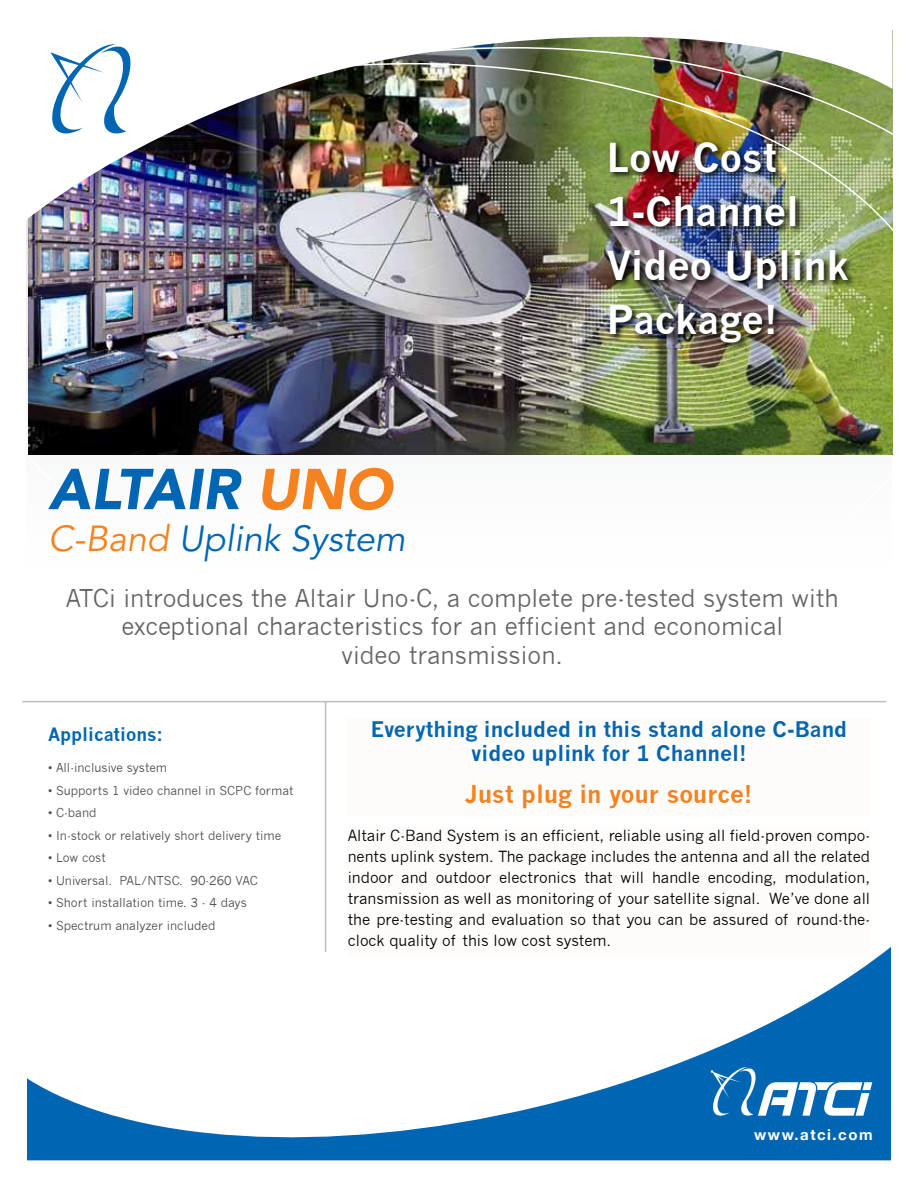
<style>
.page{position:relative;width:918px;height:1188px;background:#fff}
.page>*{position:absolute;margin:0;border:0;box-sizing:border-box;transform-origin:0 0}
.t1{font:italic 900 57px "Avenir";color:#0066b3}
.t2{font:700 39px/54px "News Gothic";color:#fff}
.t3{font:italic 36px "Avenir";color:#0066b3}
.t4{font:24px/28.8px "News Gothic";color:#636466;text-align:center}
.t5{font:700 24px "News Gothic";color:#f58220}
.t6{font:700 21px/24px "News Gothic";color:#0066b3;text-align:center}
.t7{font:700 18px "News Gothic";color:#0066b3}
.t8{font:15px/21px "News Gothic";color:#000;text-align:justify}
.t9{font:700 15px "Helvetica Neue";letter-spacing:.1em;color:#fff}
.t10{font:12px "News Gothic";color:#4d4d4f}
.s1{color:#f58220}
</style>
<div class="page">
<svg style="left:27px;top:947px;width:864px;height:213px"></svg>
<svg style="left:710px;top:1067px;width:162px;height:50px"></svg>
<hr style="left:325px;top:702px;width:1px;height:250px;background:#bcbec0">
<hr style="left:22px;top:701px;width:864px;height:1px;background:#bcbec0">
<img style="left:26px;top:47px;width:867px;height:408px">
<img style="left:26px;top:36px;width:866px;height:184px">
<svg style="left:47px;top:43px;width:84px;height:92px"></svg>
<div style="left:348px;top:827px;width:522px;height:130px;background:#fdfcfa"></div>
<div style="left:348px;top:719px;width:522px;height:97px;background:#fdfcfa"></div>
<h1 class="t1" style="left:48px;top:455px;width:346px">ALTAIR <span class="s1">UNO</span></h1>
<h3 class="t3" style="left:48px;top:518px;width:359px"><span class="s1">C-Band</span> Uplink System</h3>
<h2 class="t2" style="left:607px;top:130px;width:244px">Low Cost<br>1-Channel<br>Video Uplink<br>Package!</h2>
<h3 class="t4" style="left:66px;top:584px;width:775px">ATCi introduces the Altair Uno-C, a complete pre-tested system with exceptional characteristics for an efficient and economical<br>video transmission.</h3>
<p class="t7" style="left:48px;top:723px;width:117px">Applications:</p>
<p class="t10" style="left:48px;top:761px;width:121px">• All-inclusive system</p>
<p class="t10" style="left:48px;top:783px;width:247px">• Supports 1 video channel in SCPC format</p>
<p class="t10" style="left:48px;top:806px;width:50px">• C-band</p>
<p class="t10" style="left:48px;top:828px;width:235px">• In-stock or relatively short delivery time</p>
<p class="t10" style="left:48px;top:851px;width:59px">• Low cost</p>
<p class="t10" style="left:48px;top:873px;width:212px">• Universal. PAL/NTSC. 90-260 VAC</p>
<p class="t10" style="left:48px;top:896px;width:200px">• Short installation time. 3 - 4 days</p>
<p class="t10" style="left:48px;top:918px;width:169px">• Spectrum analyzer included</p>
<h3 class="t6" style="left:371px;top:717px;width:478px">Everything included in this stand alone C-Band video uplink for 1 Channel!</h3>
<h3 class="t5" style="left:465px;top:780px;width:289px">Just plug in your source!</h3>
<p class="t8" style="left:348px;top:825px;width:524px">Altair C-Band System is an efficient, reliable using all field-proven compo&shy;nents uplink system. The package includes the antenna and all the related indoor and outdoor electronics that will handle encoding, modulation, transmission as well as monitoring of your satellite signal. We’ve done all the pre-testing and evaluation so that you can be assured of round-the&shy;clock quality of this low cost system.</p>
<p class="t9" style="left:754px;top:1125px;width:120px">www.atci.com</p>
</div>
